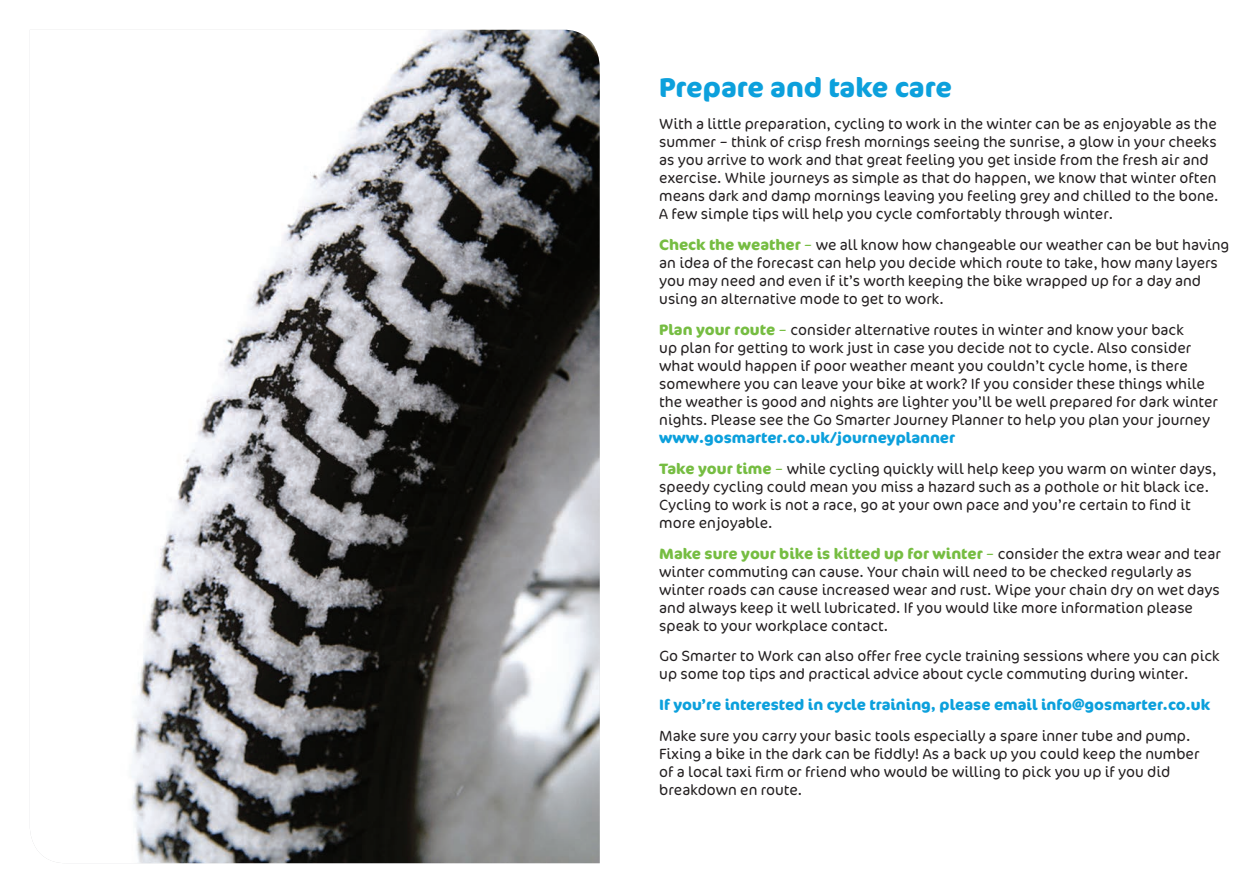
<style>
.page{position:relative;width:1259px;height:893px;background:#fff}
.page>*{position:absolute;margin:0;border:0;box-sizing:border-box;transform-origin:0 0}
.t1{font:700 27px "Cocon";color:#0ca0dc}
.t2{font:300 15px/18px "Cocon";color:#231f20}
.t3{font:700 15px "Cocon";color:#0ca0dc}
.s1{font-weight:700;color:#76bd42}
.s2{color:#76bd42}
.s3{font-weight:700;color:#0ca0dc}
</style>
<div class="page">
<img style="left:30px;top:30px;width:570px;height:833px">
<p class="t1" style="left:659px;top:72px;width:294px">Prepare and take care</p>
<p class="t2" style="left:659px;top:116px;width:561px">With a little preparation, cycling to work in the winter can be as enjoyable as the summer – think of crisp fresh mornings seeing the sunrise, a glow in your cheeks as you arrive to work and that great feeling you get inside from the fresh air and exercise. While journeys as simple as that do happen, we know that winter often means dark and damp mornings leaving you feeling grey and chilled to the bone.<br>A few simple tips will help you cycle comfortably through winter.</p>
<p class="t2" style="left:659px;top:236px;width:571px"><span class="s1">Check the weather</span> <span class="s2">–</span> we all know how changeable our weather can be but having an idea of the forecast can help you decide which route to take, how many layers you may need and even if it’s worth keeping the bike wrapped up for a day and using an alternative mode to get to work.</p>
<p class="t2" style="left:659px;top:321px;width:560px"><span class="s1">Plan your route</span> <span class="s2">–</span> consider alternative routes in winter and know your back<br>up plan for getting to work just in case you decide not to cycle. Also consider what would happen if poor weather meant you couldn’t cycle home, is there somewhere you can leave your bike at work? If you consider these things while the weather is good and nights are lighter you’ll be well prepared for dark winter nights. Please see the Go Smarter Journey Planner to help you plan your journey <span class="s3">www.gosmarter.co.uk/journeyplanner</span></p>
<p class="t2" style="left:659px;top:460px;width:558px"><span class="s1">Take your time</span> <span class="s2">–</span> while cycling quickly will help keep you warm on winter days, speedy cycling could mean you miss a hazard such as a pothole or hit black ice.<br>Cycling to work is not a race, go at your own pace and you’re certain to find it more enjoyable.</p>
<p class="t2" style="left:659px;top:545px;width:563px"><span class="s1">Make sure your bike is kitted up for winter</span> <span class="s2">–</span> consider the extra wear and tear winter commuting can cause. Your chain will need to be checked regularly as winter roads can cause increased wear and rust. Wipe your chain dry on wet days and always keep it well lubricated. If you would like more information please speak to your workplace contact.</p>
<p class="t2" style="left:659px;top:647px;width:562px">Go Smarter to Work can also offer free cycle training sessions where you can pick up some top tips and practical advice about cycle commuting during winter.</p>
<p class="t3" style="left:659px;top:696px;width:552px">If you’re interested in cycle training, please email info@gosmarter.co.uk</p>
<p class="t2" style="left:659px;top:727px;width:542px">Make sure you carry your basic tools especially a spare inner tube and pump.<br>Fixing a bike in the dark can be fiddly! As a back up you could keep the number of a local taxi firm or friend who would be willing to pick you up if you did breakdown en route.</p>
</div>
